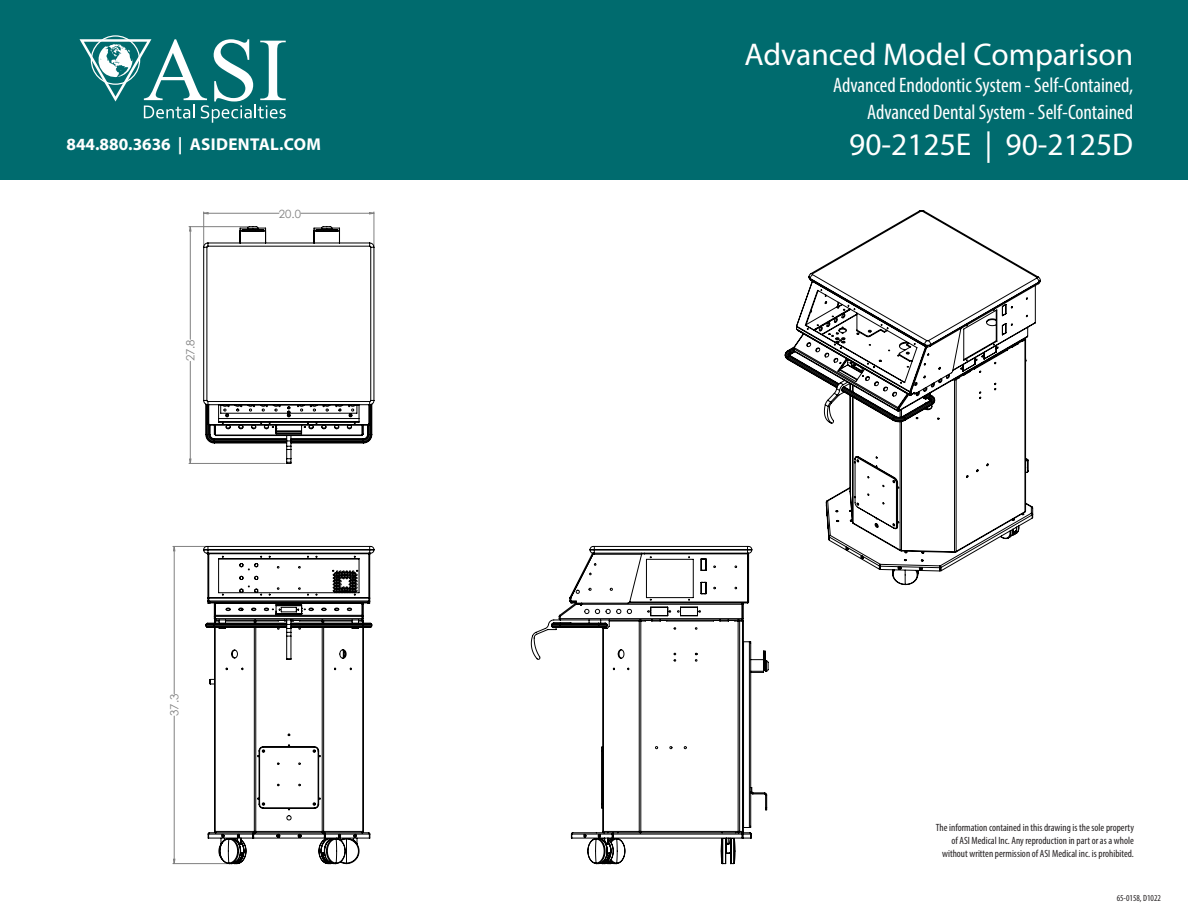
<style>
.page{position:relative;width:1188px;height:918px;background:#fff}
.page>*{position:absolute;margin:0;border:0;box-sizing:border-box;transform-origin:0 0}
.t1{font:31.5px "Myriad Pro";color:#fff}
.t2{font:condensed 21px "Myriad Pro";color:#fff}
.t3{font:700 17.1px "Myriad Pro";color:#fff}
.t4{font:11.4px "Century Gothic";color:#808080}
.t5{font:condensed 10.5px/12.6px "Myriad Pro";color:#231f20;text-align:right}
.t6{font:condensed 9px "Myriad Pro";color:#231f20}
</style>
<div class="page">
<hr style="left:203px;top:212px;width:1px;height:34px;background:#808080">
<hr style="left:374px;top:212px;width:1px;height:34px;background:#808080">
<hr style="left:189px;top:226px;width:59px;height:1px;background:#808080">
<hr style="left:189px;top:463px;width:96px;height:1px;background:#808080">
<hr style="left:173px;top:863px;width:55px;height:1px;background:#808080">
<hr style="left:173px;top:546px;width:34px;height:1px;background:#808080">
<svg style="left:204px;top:212px;width:170px;height:2px"></svg>
<svg style="left:189px;top:227px;width:2px;height:236px"></svg>
<svg style="left:173px;top:547px;width:2px;height:316px"></svg>
<svg style="left:203px;top:546px;width:171px;height:318px"></svg>
<svg style="left:531px;top:546px;width:237px;height:318px"></svg>
<svg style="left:203px;top:226px;width:171px;height:238px"></svg>
<svg style="left:785px;top:210px;width:256px;height:375px"></svg>
<div style="left:0;top:0;width:1188px;height:179px;background:#006b6e"></div>
<svg style="left:80px;top:35px;width:206px;height:88px"></svg>
<p class="t1" style="left:745px;top:35px;width:390px">Advanced Model Comparison</p>
<p class="t2" style="left:833px;top:72px;width:302px">Advanced Endodontic System - Self-Contained,</p>
<p class="t2" style="left:867px;top:99px;width:268px">Advanced Dental System - Self-Contained</p>
<p class="t3" style="left:67px;top:133px;width:256px">844.880.3636 | ASIDENTAL.COM</p>
<p class="t1" style="left:849px;top:125px;width:285px">90-2125E | 90-2125D</p>
<p class="t4" style="left:183px;top:361px;width:24px;rotate:-90deg">27.8</p>
<p class="t4" style="left:279px;top:205px;width:24px">20.0</p>
<p class="t4" style="left:166px;top:716px;width:24px;rotate:-90deg">37.3</p>
<p class="t5" style="left:936px;top:821px;width:200px">The information contained in this drawing is the sole property of ASI Medical Inc. Any reproduction in part or as a whole without written permission of ASI Medical inc. is prohibited.</p>
<p class="t6" style="left:1117px;top:893px;width:46px">65-0158, D1022</p>
</div>
